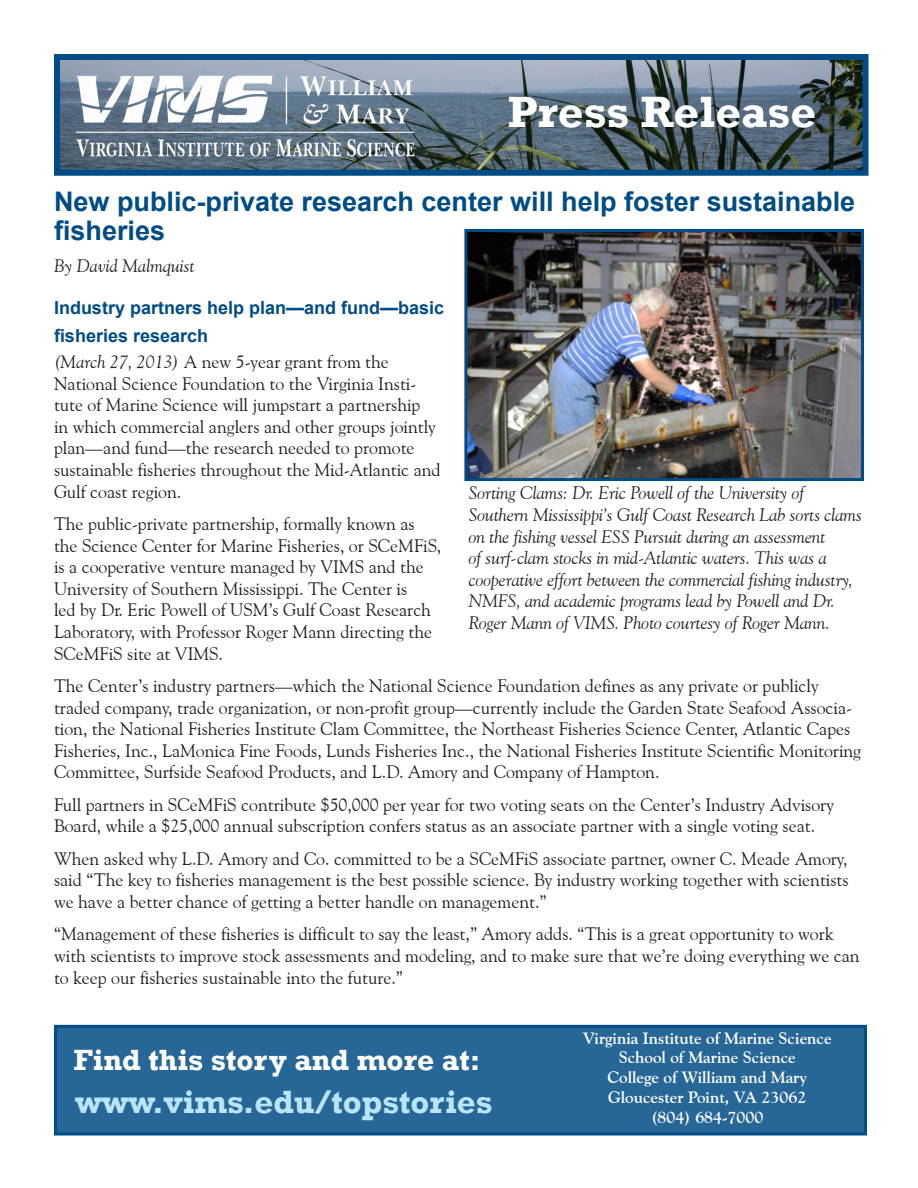
<style>
.page{position:relative;width:918px;height:1188px;background:#fff}
.page>*{position:absolute;margin:0;border:0;box-sizing:border-box;transform-origin:0 0}
.Press_Release_Headin{font:700 45px "Rockwell";color:#fff}
.Headline_-_Articles{font:700 33px "Rockwell";color:#b9e5fa}
.Headline_-_Articles-2{font:700 30px "Rockwell";color:#fff}
.Headline_-_Articles-3{font:700 27px/28.5px "Arial";color:#004c86}
.Body_Text{font:18px/21.6px "Goudy Old Style BT";color:#231f20}
.Cutline{font:italic 18px/21.6px "Goudy Old Style BT";letter-spacing:-.005em;color:#231f20}
.Subheading{font:700 18px/28.5px "Arial";color:#004c86}
.Headline_-_Articles-4{font:700 16.5px "Goudy Old Style BT";color:#fff}
.s1{font-style:italic}
</style>
<div class="page">
<div style="left:56px;top:1026px;width:810px;height:108px;background:#266798"></div>
<div style="left:54px;top:1025px;width:813px;height:111px;border:3px solid #004c86"></div>
<img style="left:61px;top:61px;width:800px;height:108px">
<div style="left:54px;top:54px;width:814px;height:122px;border:6px solid #004c86"></div>
<img style="left:69px;top:70px;width:351px;height:94px">
<img style="left:468px;top:233px;width:392px;height:244px">
<div style="left:464px;top:229px;width:400px;height:252px;border:3px solid #004c86"></div>
<p class="Press_Release_Headin" style="left:508px;top:84px;width:310px">Press Release</p>
<p class="Headline_-_Articles-3" style="left:54px;top:188px;width:803px">New public-private research center will help foster sustainable fisheries</p>
<p class="Cutline" style="left:54px;top:255px;width:142px">By David Malmquist</p>
<p class="Subheading" style="left:54px;top:294px;width:392px">Industry partners help plan—and fund—basic fisheries research</p>
<p class="Body_Text" style="left:54px;top:351px;width:388px"><span class="s1">(March 27, 2013)</span> A new 5-year grant from the National Science Foundation to the Virginia Insti&shy;tute of Marine Science will jumpstart a partnership<br>in which commercial anglers and other groups jointly plan—and fund—the research needed to promote sustainable fisheries throughout the Mid-Atlantic and Gulf coast region.</p>
<p class="Body_Text" style="left:54px;top:513px;width:389px">The public-private partnership, formally known as the Science Center for Marine Fisheries, or SCeMFiS, is a cooperative venture managed by VIMS and the University of Southern Mississippi. The Center is<br>led by Dr. Eric Powell of USM’s Gulf Coast Research Laboratory, with Professor Roger Mann directing the SCeMFiS site at VIMS.</p>
<p class="Body_Text" style="left:54px;top:675px;width:809px">The Center’s industry partners—which the National Science Foundation defines as any private or publicly traded company, trade organization, or non-profit group—currently include the Garden State Seafood Associa&shy;tion, the National Fisheries Institute Clam Committee, the Northeast Fisheries Science Center, Atlantic Capes Fisheries, Inc., LaMonica Fine Foods, Lunds Fisheries Inc., the National Fisheries Institute Scientific Monitoring Committee, Surfside Seafood Products, and L.D. Amory and Company of Hampton.</p>
<p class="Body_Text" style="left:54px;top:793px;width:782px">Full partners in SCeMFiS contribute $50,000 per year for two voting seats on the Center’s Industry Advisory<br>Board, while a $25,000 annual subscription confers status as an associate partner with a single voting seat.</p>
<p class="Body_Text" style="left:54px;top:847px;width:796px;text-align:justify">When asked why L.D. Amory and Co. committed to be a SCeMFiS associate partner, owner C. Meade Amory, said “The key to fisheries management is the best possible science. By industry working together with scientists we have a better chance of getting a better handle on management.”</p>
<p class="Body_Text" style="left:54px;top:923px;width:807px">“Management of these fisheries is difficult to say the least,” Amory adds. “This is a great opportunity to work with scientists to improve stock assessments and modeling, and to make sure that we’re doing everything we can to keep our fisheries sustainable into the future.”</p>
<p class="Cutline" style="left:469px;top:482px;width:395px">Sorting Clams: Dr. Eric Powell of the University of Southern Mississippi’s Gulf Coast Research Lab sorts clams on the fishing vessel ESS Pursuit during an assessment<br>of surf-clam stocks in mid-Atlantic waters. This was a cooperative effort between the commercial fishing industry, NMFS, and academic programs lead by Powell and Dr.<br>Roger Mann of VIMS. Photo courtesy of Roger Mann.</p>
<p class="Headline_-_Articles-2" style="left:74px;top:1042px;width:408px">Find this story and more at:</p>
<p class="Headline_-_Articles" style="left:75px;top:1081px;width:419px">www.vims.edu/topstories</p>
<p class="Headline_-_Articles-4" style="left:583px;top:1028px;width:250px">Virginia Institute of Marine Science</p>
<p class="Headline_-_Articles-4" style="left:619px;top:1048px;width:179px">School of Marine Science</p>
<p class="Headline_-_Articles-4" style="left:607px;top:1067px;width:201px">College of William and Mary</p>
<p class="Headline_-_Articles-4" style="left:608px;top:1087px;width:200px">Gloucester Point, VA 23062</p>
<p class="Headline_-_Articles-4" style="left:651px;top:1107px;width:114px">(804) 684-7000</p>
</div>
